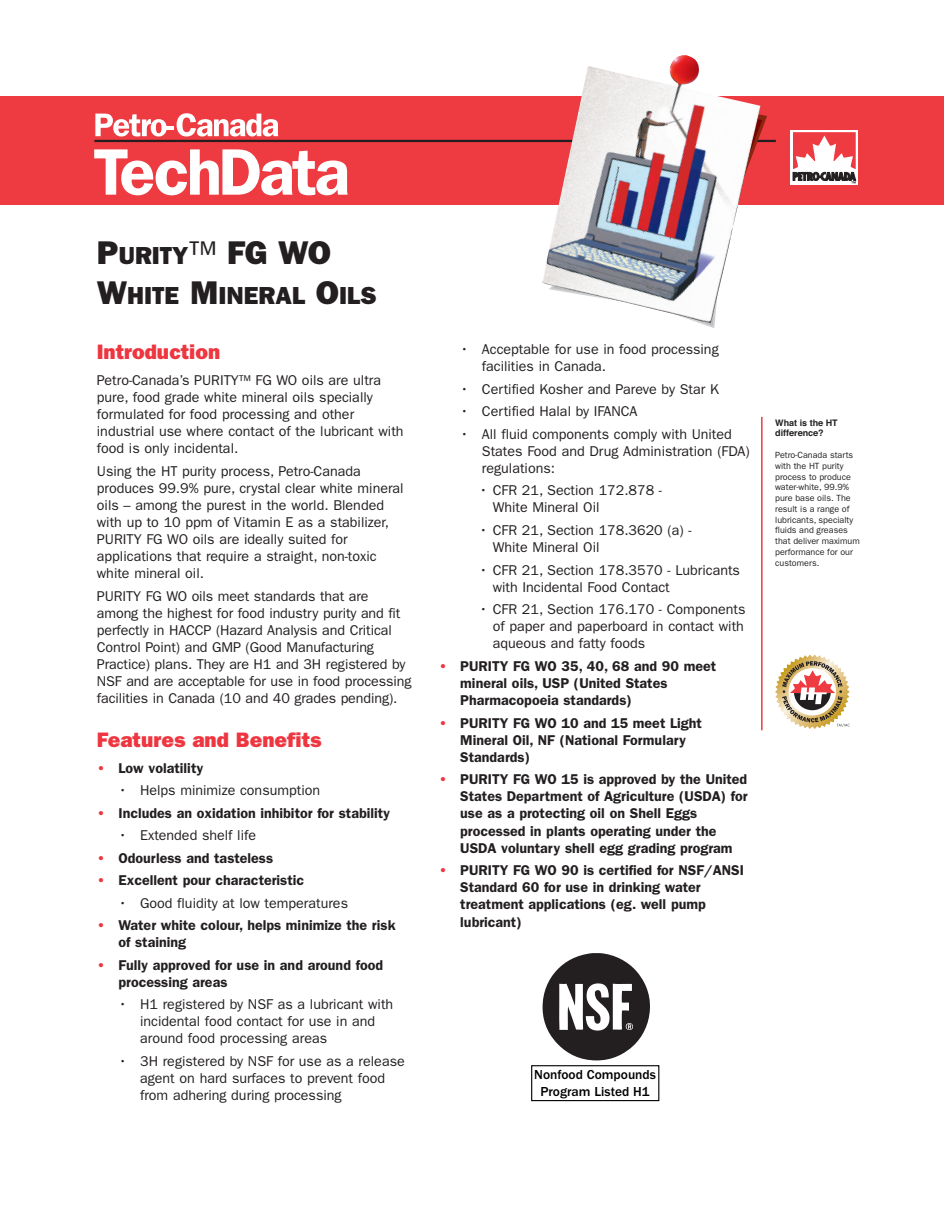
<style>
.page{position:relative;width:945px;height:1215px;background:#fff}
.page>*{position:absolute;margin:0;border:0;box-sizing:border-box;transform-origin:0 0}
.t1{font:800 33px "Franklin Gothic";color:#231f20}
.t2{font:800 24.75px "Franklin Gothic";color:#231f20}
.t3{font:800 21px "Franklin Gothic";color:#ee3640}
.t4{font:14.25px/17.1px "Franklin Gothic";color:#231f20}
.t5{font:600 14.25px/17.1px "Franklin Gothic";color:#231f20}
.t6{font:500 13.5px/16.2px "Franklin Gothic";color:#000001;text-align:center}
.t7{font:9px/10.8px "Franklin Gothic";color:#231f20}
.t8{font:700 9px/10.8px "Helvetica";color:#231f20}
.s1{font-size:24.75px}
.s2{font-weight:400}
.s3{font-size:33px}
.s4{color:#ee3640}
</style>
<div class="page">
<div style="left:0;top:96px;width:944px;height:109px;background:#ee3a41"></div>
<hr style="left:94px;top:140px;width:682px;height:2px;background:#231f20">
<svg style="left:95px;top:113px;width:183px;height:24px"></svg>
<svg style="left:94px;top:149px;width:254px;height:46px"></svg>
<hr style="left:761px;top:417px;width:2px;height:313px;background:#ee3a41">
<div style="left:791px;top:130px;width:67px;height:54px;background:#fff"></div>
<svg style="left:793px;top:132px;width:63px;height:51px"></svg>
<svg style="left:775px;top:655px;width:75px;height:74px"></svg>
<img style="left:542px;top:55px;width:219px;height:268px">
<svg style="left:542px;top:953px;width:108px;height:108px"></svg>
<div style="left:531px;top:1065px;width:128px;height:36px;border:1px solid #000001"></div>
<h1 class="t1" style="left:97px;top:241px;width:236px">P<span class="s1">URITY</span><span class="s2">™</span> FG WO</h1>
<h2 class="t2" style="left:97px;top:287px;width:281px"><span class="s3">W</span>HITE <span class="s3">M</span>INERAL <span class="s3">O</span>ILS</h2>
<h3 class="t3" style="left:97px;top:344px;width:125px">Introduction</h3>
<p class="t4" style="left:97px;top:372px;width:308px">Petro-Canada’s PURITY™ FG WO oils are ultra pure, food grade white mineral oils specially formulated for food processing and other industrial use where contact of the lubricant with food is only incidental.</p>
<p class="t4" style="left:97px;top:463px;width:308px">Using the HT purity process, Petro-Canada produces 99.9% pure, crystal clear white mineral oils – among the purest in the world. Blended with up to 10 ppm of Vitamin E as a stabilizer, PURITY FG WO oils are ideally suited for applications that require a straight, non-toxic white mineral oil.</p>
<p class="t4" style="left:97px;top:588px;width:316px">PURITY FG WO oils meet standards that are among the highest for food industry purity and fit perfectly in HACCP (Hazard Analysis and Critical Control Point) and GMP (Good Manufacturing Practice) plans. They are H1 and 3H registered by NSF and are acceptable for use in food processing facilities in Canada (10 and 40 grades pending).</p>
<h3 class="t3" style="left:97px;top:732px;width:226px">Features and Benefits</h3>
<p class="t5" style="left:97px;top:760px;width:108px"><span class="s4">•</span> Low volatility</p>
<p class="t4" style="left:119px;top:783px;width:203px">• Helps minimize consumption</p>
<p class="t5" style="left:97px;top:805px;width:295px"><span class="s4">•</span> Includes an oxidation inhibitor for stability</p>
<p class="t4" style="left:119px;top:828px;width:139px">• Extended shelf life</p>
<p class="t5" style="left:97px;top:850px;width:178px"><span class="s4">•</span> Odourless and tasteless</p>
<p class="t5" style="left:97px;top:873px;width:209px"><span class="s4">•</span> Excellent pour characteristic</p>
<p class="t4" style="left:119px;top:895px;width:231px">• Good fluidity at low temperatures</p>
<p class="t5" style="left:119px;top:918px;width:279px;text-indent:-22px"><span class="s4">•</span> Water white colour, helps minimize the risk of staining</p>
<p class="t5" style="left:119px;top:957px;width:266px;text-indent:-22px"><span class="s4">•</span> Fully approved for use in and around food processing areas</p>
<p class="t4" style="left:140px;top:997px;width:255px;text-indent:-22px">• H1 registered by NSF as a lubricant with incidental food contact for use in and around food processing areas</p>
<p class="t4" style="left:140px;top:1054px;width:266px;text-indent:-22px">• 3H registered by NSF for use as a release agent on hard surfaces to prevent food from adhering during processing</p>
<p class="t4" style="left:482px;top:342px;width:238px;text-indent:-22px">• Acceptable for use in food processing facilities in Canada.</p>
<p class="t4" style="left:460px;top:381px;width:260px">• Certified Kosher and Pareve by Star K</p>
<p class="t4" style="left:460px;top:404px;width:179px">• Certified Halal by IFANCA</p>
<p class="t4" style="left:482px;top:426px;width:269px;text-indent:-22px">• All fluid components comply with United<br>States Food and Drug Administration (FDA) regulations:</p>
<p class="t4" style="left:493px;top:483px;width:171px;text-indent:-14px">• CFR 21, Section 172.878 -<br>White Mineral Oil</p>
<p class="t4" style="left:493px;top:523px;width:200px;text-indent:-14px">• CFR 21, Section 178.3620 (a) -<br>White Mineral Oil</p>
<p class="t4" style="left:493px;top:562px;width:249px;text-indent:-14px">• CFR 21, Section 178.3570 - Lubricants with Incidental Food Contact</p>
<p class="t4" style="left:493px;top:602px;width:254px;text-align:justify;text-indent:-14px">• CFR 21, Section 176.170 - Components of paper and paperboard in contact with aqueous and fatty foods</p>
<p class="t5" style="left:460px;top:659px;width:257px;text-indent:-22px"><span class="s4">•</span> PURITY FG WO 35, 40, 68 and 90 meet mineral oils, USP (United States<br>Pharmacopoeia standards)</p>
<p class="t5" style="left:460px;top:715px;width:243px;text-indent:-22px"><span class="s4">•</span> PURITY FG WO 10 and 15 meet Light<br>Mineral Oil, NF (National Formulary<br>Standards)</p>
<p class="t5" style="left:460px;top:772px;width:289px;text-indent:-22px"><span class="s4">•</span> PURITY FG WO 15 is approved by the United States Department of Agriculture (USDA) for use as a protecting oil on Shell Eggs processed in plants operating under the USDA voluntary shell egg grading program</p>
<p class="t5" style="left:460px;top:863px;width:285px;text-indent:-22px"><span class="s4">•</span> PURITY FG WO 90 is certified for NSF/ANSI<br>Standard 60 for use in drinking water treatment applications (eg. well pump lubricant)</p>
<p class="t8" style="left:775px;top:417px;width:64px">What is the HT difference?</p>
<p class="t7" style="left:775px;top:450px;width:86px">Petro-Canada starts with the HT purity process to produce water-white, 99.9% pure base oils. The result is a range of lubricants, specialty fluids and greases that deliver maximum performance for our customers.</p>
<p class="t6" style="left:534px;top:1068px;width:123px">Nonfood Compounds<br>Program Listed H1</p>
</div>
